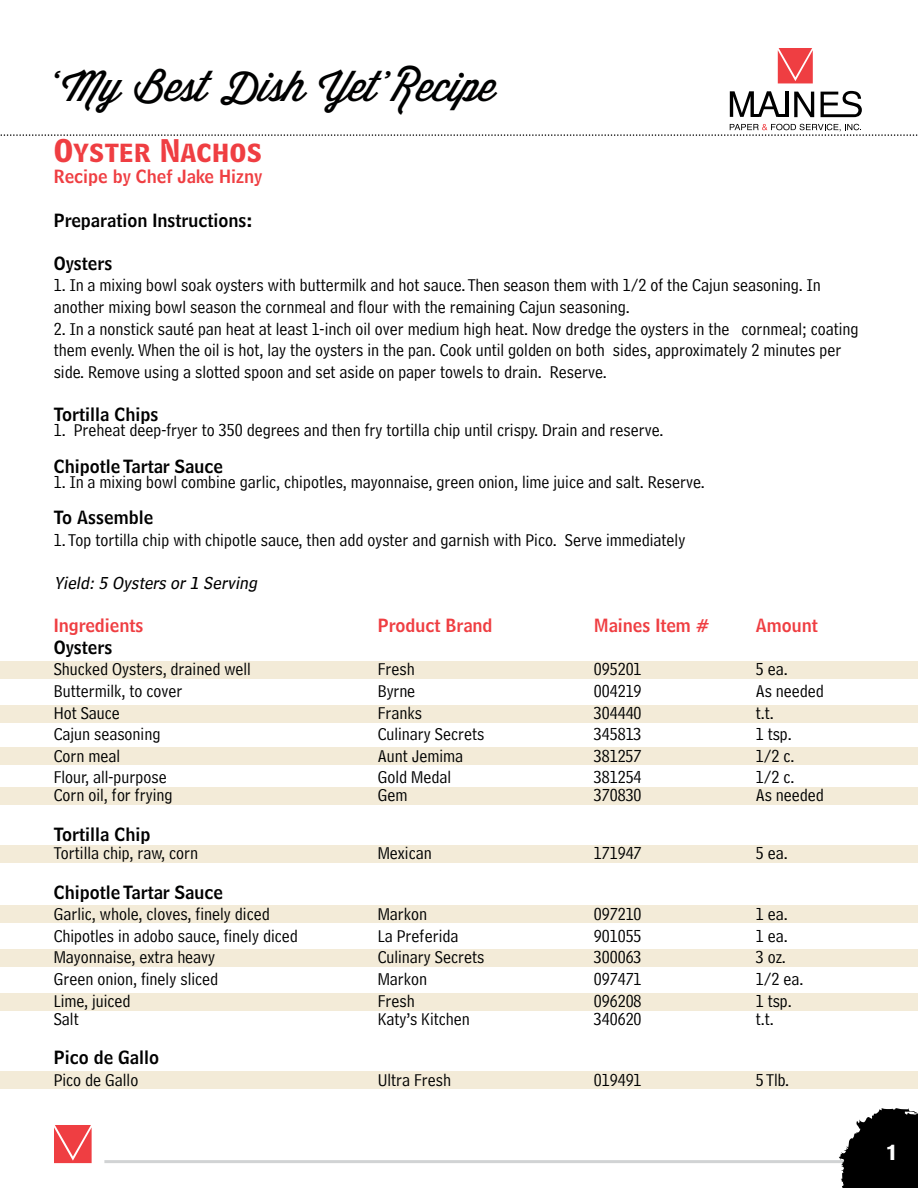
<style>
.page{position:relative;width:918px;height:1188px;background:#fff}
.page>*{position:absolute;margin:0;border:0;box-sizing:border-box;transform-origin:0 0}
.t1{font:42px "Wisdom Script AI";color:#000101}
.t2{font:27px "Bell Centennial Std Bd Listing";color:#ef3e42}
.t3{font:700 22.5px "Akzidenz Grotesk BQ";color:#fff}
.t4{font:18px/21.6px "Bell Centennial Std Address";color:#000}
.t5{font:18px "Bell Centennial Std Address";color:#000101}
.t6{font:18px "Bell Centennial Std Name Num";color:#000}
.t7{font:18px "Bell Centennial Std Name Num";color:#ef3e42}
.t8{font:18px "Bell Centennial Std Name Num";color:#000101}
.t9{font:italic 18px "Bell Centennial Std Sub Capt";color:#000}
</style>
<div class="page">
<hr style="left:104px;top:1160px;width:796px;height:3px;background:#d1d3d4">
<svg style="left:839px;top:1108px;width:79px;height:80px"></svg>
<svg style="left:54px;top:1125px;width:38px;height:38px"></svg>
<div style="left:0;top:949px;width:918px;height:18px;background:#f3ebd8"></div>
<div style="left:0;top:993px;width:918px;height:18px;background:#f3ebd8"></div>
<div style="left:0;top:1072px;width:918px;height:17px;background:#f3ebd8"></div>
<div style="left:0;top:662px;width:918px;height:17px;background:#f3ebd8"></div>
<div style="left:0;top:906px;width:918px;height:17px;background:#f3ebd8"></div>
<div style="left:0;top:705px;width:918px;height:18px;background:#f3ebd8"></div>
<div style="left:0;top:748px;width:918px;height:17px;background:#f3ebd8"></div>
<div style="left:0;top:787px;width:918px;height:17px;background:#f3ebd8"></div>
<div style="left:0;top:845px;width:918px;height:17px;background:#f3ebd8"></div>
<hr style="left:785px;top:91px;width:3px;height:26px;background:#000">
<svg style="left:794px;top:92px;width:20px;height:25px"></svg>
<svg style="left:730px;top:91px;width:55px;height:26px"></svg>
<svg style="left:821px;top:91px;width:41px;height:26px"></svg>
<svg style="left:0;top:124px;width:918px;height:12px"></svg>
<svg style="left:778px;top:48px;width:35px;height:35px"></svg>
<h1 class="t1" style="left:54px;top:54px;width:443px">‘My Best Dish Yet’Recipe</h1>
<h2 class="t2" style="left:54px;top:132px;width:210px">Oyster Nachos</h2>
<p class="t7" style="left:54px;top:165px;width:210px">Recipe by Chef Jake Hizny</p>
<p class="t6" style="left:54px;top:209px;width:200px">Preparation Instructions:</p>
<p class="t6" style="left:54px;top:252px;width:60px">Oysters</p>
<p class="t4" style="left:54px;top:275px;width:769px">1. In a mixing bowl soak oysters with buttermilk and hot sauce. Then season them with 1/2 of the Cajun seasoning. In another mixing bowl season the cornmeal and flour with the remaining Cajun seasoning.</p>
<p class="t4" style="left:54px;top:318px;width:806px">2. In a nonstick sauté pan heat at least 1-inch oil over medium high heat. Now dredge the oysters in the cornmeal; coating them evenly. When the oil is hot, lay the oysters in the pan. Cook until golden on both sides, approximately 2 minutes per side. Remove using a slotted spoon and set aside on paper towels to drain. Reserve.</p>
<p class="t6" style="left:54px;top:403px;width:106px">Tortilla Chips</p>
<p class="t4" style="left:54px;top:419px;width:611px">1. Preheat deep-fryer to 350 degrees and then fry tortilla chip until crispy. Drain and reserve.</p>
<p class="t6" style="left:54px;top:455px;width:171px">Chipotle Tartar Sauce</p>
<p class="t4" style="left:54px;top:471px;width:653px">1. In a mixing bowl combine garlic, chipotles, mayonnaise, green onion, lime juice and salt. Reserve.</p>
<p class="t6" style="left:54px;top:506px;width:101px">To Assemble</p>
<p class="t4" style="left:54px;top:529px;width:633px">1. Top tortilla chip with chipotle sauce, then add oyster and garnish with Pico. Serve immediately</p>
<p class="t9" style="left:54px;top:572px;width:209px">Yield:5 Oysters or1 Serving</p>
<p class="t7" style="left:54px;top:614px;width:91px">Ingredients</p>
<p class="t7" style="left:378px;top:614px;width:116px">Product Brand</p>
<p class="t7" style="left:594px;top:614px;width:118px">Maines Item #</p>
<p class="t7" style="left:756px;top:614px;width:64px">Amount</p>
<p class="t8" style="left:54px;top:636px;width:60px">Oysters</p>
<p class="t5" style="left:54px;top:659px;width:199px">Shucked Oysters, drained well</p>
<p class="t5" style="left:378px;top:659px;width:38px">Fresh</p>
<p class="t5" style="left:594px;top:659px;width:49px">095201</p>
<p class="t5" style="left:756px;top:659px;width:33px">5 ea.</p>
<p class="t5" style="left:54px;top:681px;width:130px">Buttermilk, to cover</p>
<p class="t5" style="left:378px;top:681px;width:39px">Byrne</p>
<p class="t5" style="left:594px;top:681px;width:49px">004219</p>
<p class="t5" style="left:756px;top:681px;width:70px">As needed</p>
<p class="t5" style="left:54px;top:702px;width:68px">Hot Sauce</p>
<p class="t5" style="left:378px;top:702px;width:46px">Franks</p>
<p class="t5" style="left:594px;top:702px;width:49px">304440</p>
<p class="t5" style="left:756px;top:702px;width:19px">t.t.</p>
<p class="t5" style="left:54px;top:724px;width:108px">Cajun seasoning</p>
<p class="t5" style="left:378px;top:724px;width:108px">Culinary Secrets</p>
<p class="t5" style="left:594px;top:724px;width:49px">345813</p>
<p class="t5" style="left:756px;top:724px;width:37px">1 tsp.</p>
<p class="t5" style="left:54px;top:745px;width:68px">Corn meal</p>
<p class="t5" style="left:378px;top:745px;width:87px">Aunt Jemima</p>
<p class="t5" style="left:594px;top:745px;width:49px">381257</p>
<p class="t5" style="left:756px;top:745px;width:40px">1/2 c.</p>
<p class="t5" style="left:54px;top:767px;width:115px">Flour, all-purpose</p>
<p class="t5" style="left:378px;top:767px;width:75px">Gold Medal</p>
<p class="t5" style="left:594px;top:767px;width:49px">381254</p>
<p class="t5" style="left:756px;top:767px;width:40px">1/2 c.</p>
<p class="t5" style="left:54px;top:785px;width:120px">Corn oil, for frying</p>
<p class="t5" style="left:378px;top:785px;width:31px">Gem</p>
<p class="t5" style="left:594px;top:785px;width:49px">370830</p>
<p class="t5" style="left:756px;top:785px;width:70px">As needed</p>
<p class="t8" style="left:54px;top:823px;width:98px">Tortilla Chip</p>
<p class="t5" style="left:54px;top:843px;width:146px">Tortilla chip, raw, corn</p>
<p class="t5" style="left:378px;top:843px;width:55px">Mexican</p>
<p class="t5" style="left:594px;top:843px;width:49px">171947</p>
<p class="t5" style="left:756px;top:843px;width:33px">5 ea.</p>
<p class="t8" style="left:54px;top:881px;width:171px">Chipotle Tartar Sauce</p>
<p class="t5" style="left:54px;top:904px;width:218px">Garlic, whole, cloves, finely diced</p>
<p class="t5" style="left:378px;top:904px;width:51px">Markon</p>
<p class="t5" style="left:594px;top:904px;width:49px">097210</p>
<p class="t5" style="left:756px;top:904px;width:33px">1 ea.</p>
<p class="t5" style="left:54px;top:925px;width:246px">Chipotles in adobo sauce, finely diced</p>
<p class="t5" style="left:378px;top:925px;width:82px">La Preferida</p>
<p class="t5" style="left:594px;top:925px;width:49px">901055</p>
<p class="t5" style="left:756px;top:925px;width:33px">1 ea.</p>
<p class="t5" style="left:54px;top:947px;width:163px">Mayonnaise, extra heavy</p>
<p class="t5" style="left:378px;top:947px;width:108px">Culinary Secrets</p>
<p class="t5" style="left:594px;top:947px;width:49px">300063</p>
<p class="t5" style="left:756px;top:947px;width:32px">3 oz.</p>
<p class="t5" style="left:54px;top:969px;width:166px">Green onion, finely sliced</p>
<p class="t5" style="left:378px;top:969px;width:51px">Markon</p>
<p class="t5" style="left:594px;top:969px;width:49px">097471</p>
<p class="t5" style="left:756px;top:969px;width:49px">1/2 ea.</p>
<p class="t5" style="left:54px;top:990px;width:78px">Lime, juiced</p>
<p class="t5" style="left:378px;top:990px;width:38px">Fresh</p>
<p class="t5" style="left:594px;top:990px;width:49px">096208</p>
<p class="t5" style="left:756px;top:990px;width:37px">1 tsp.</p>
<p class="t5" style="left:54px;top:1008px;width:26px">Salt</p>
<p class="t5" style="left:378px;top:1008px;width:94px">Katy’s Kitchen</p>
<p class="t5" style="left:594px;top:1008px;width:49px">340620</p>
<p class="t5" style="left:756px;top:1008px;width:19px">t.t.</p>
<p class="t8" style="left:54px;top:1046px;width:107px">Pico de Gallo</p>
<p class="t5" style="left:54px;top:1069px;width:86px">Pico de Gallo</p>
<p class="t5" style="left:378px;top:1069px;width:75px">Ultra Fresh</p>
<p class="t5" style="left:594px;top:1069px;width:49px">019491</p>
<p class="t5" style="left:756px;top:1069px;width:35px">5 Tlb.</p>
<p class="t3" style="left:885px;top:1139px;width:14px">1</p>
</div>
